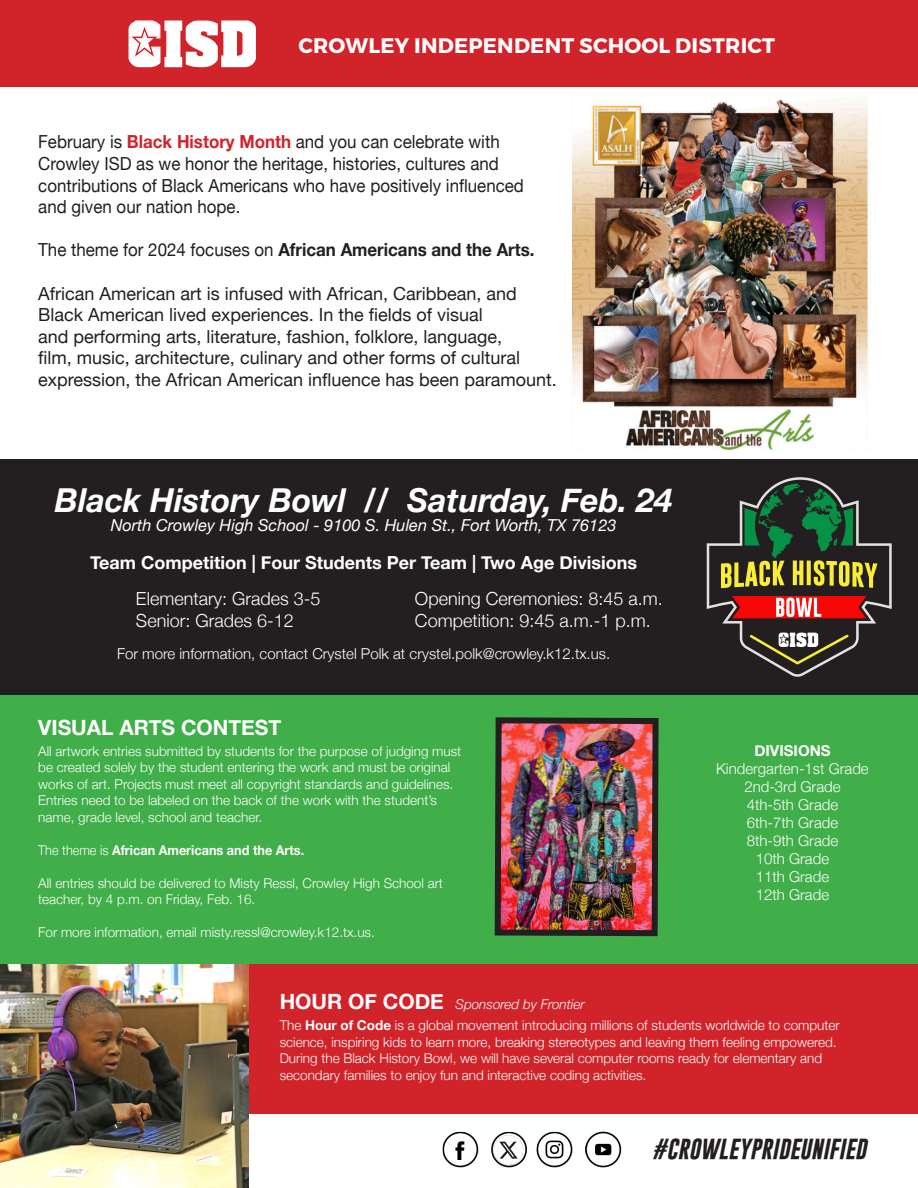
<style>
.page{position:relative;width:918px;height:1188px;background:#fff}
.page>*{position:absolute;margin:0;border:0;box-sizing:border-box;transform-origin:0 0}
.t1{font:italic 700 33px "Helvetica Neue";color:#fff}
.t2{font:700 21px "Montserrat";letter-spacing:.01em;color:#fff}
.t3{font:italic 700 21px "Gobold";color:#231f20}
.t4{font:700 21px "Helvetica Neue";color:#fff}
.t5{font:18px/21.6px "Helvetica Neue";color:#231f20}
.t6{font:18px/21.6px "Helvetica Neue";color:#231f20;scale:.94 1}
.t7{font:300 18px "Helvetica Neue";color:#fff}
.t8{font:700 18px "Helvetica Neue";color:#fff}
.t9{font:700 18px "Helvetica Neue";color:#231f20;scale:.94 1}
.t10{font:italic 16.5px "Helvetica Neue";color:#fff}
.t11{font:300 15px "Helvetica Neue";color:#fff}
.t12{font:700 15px "Helvetica Neue";color:#fff}
.t13{font:300 13.5px/16.5px "Helvetica Neue";color:#fff}
.t14{font:700 13.5px "Helvetica Neue";color:#fff;scale:.94 1}
.s1{font-weight:700;color:#d1232a}
.s2{font-weight:400}
.s3{font-weight:300}
.s4{font-weight:700;font-size:21px}
.s5{font-style:italic}
.s6{font-weight:700}
</style>
<div class="page">
<div style="left:0;top:459px;width:918px;height:236px;background:#231f20"></div>
<div style="left:0;top:695px;width:918px;height:288px;background:#40ae49"></div>
<div style="left:0;top:0;width:918px;height:86px;background:#d1232a"></div>
<svg style="left:129px;top:20px;width:127px;height:47px"></svg>
<svg style="left:707px;top:484px;width:185px;height:193px"></svg>
<div style="left:0;top:965px;width:918px;height:149px;background:#d1232a"></div>
<img style="left:0;top:965px;width:248px;height:223px">
<img style="left:442px;top:1131px;width:131px;height:37px">
<img style="left:585px;top:1131px;width:37px;height:37px">
<img style="left:494px;top:717px;width:165px;height:220px">
<img style="left:572px;top:99px;width:296px;height:350px">
<img style="left:492px;top:1134px;width:37px;height:33px">
<p class="t2" style="left:298px;top:32px;width:478px">CROWLEY INDEPENDENT SCHOOL DISTRICT</p>
<p class="t6" style="left:38px;top:132px;width:518px">February is <span class="s1">Black History Month</span> and you can celebrate with<br>Crowley ISD as we honor the heritage, histories, cultures and contributions of Black Americans who have positively influenced</p>
<p class="t6" style="left:38px;top:197px;width:217px">and given our nation hope.</p>
<p class="t9" style="left:38px;top:236px;width:530px"><span class="s2">The theme for 2024 focuses on</span> African Americans and the Arts.</p>
<p class="t5" style="left:38px;top:283px;width:480px">African American art is infused with African, Caribbean, and</p>
<p class="t5" style="left:38px;top:305px;width:446px">Black American lived experiences. In the fields of visual</p>
<p class="t5" style="left:38px;top:327px;width:520px">and performing arts, literature, fashion, folklore, language,<br>film, music, architecture, culinary and other forms of cultural expression, the African American influence has been paramount.</p>
<p class="t1" style="left:55px;top:474px;width:619px">Black History Bowl // Saturday, Feb. 24</p>
<p class="t10" style="left:111px;top:514px;width:507px">North Crowley High School - 9100 S. Hulen St., Fort Worth, TX 76123</p>
<p class="t8" style="left:90px;top:548px;width:548px">Team Competition | Four Students Per Team | Two Age Divisions</p>
<p class="t7" style="left:136px;top:584px;width:186px">Elementary: Grades 3-5</p>
<p class="t7" style="left:415px;top:584px;width:249px">Opening Ceremonies: 8:45 a.m.</p>
<p class="t7" style="left:136px;top:606px;width:159px">Senior: Grades 6-12</p>
<p class="t7" style="left:415px;top:606px;width:237px">Competition: 9:45 a.m.-1 p.m.</p>
<p class="t11" style="left:117px;top:642px;width:495px">For more information, contact Crystel Polk at crystel.polk@crowley.k12.tx.us.</p>
<p class="t4" style="left:38px;top:711px;width:245px">VISUAL ARTS CONTEST</p>
<p class="t13" style="left:38px;top:742px;width:425px">All artwork entries submitted by students for the purpose of judging must be created solely by the student entering the work and must be original works of art. Projects must meet all copyright standards and guidelines.<br>Entries need to be labeled on the back of the work with the student’s name, grade level, school and teacher.</p>
<p class="t14" style="left:38px;top:839px;width:284px"><span class="s3">The theme is</span> African Americans and the Arts.</p>
<p class="t13" style="left:38px;top:874px;width:406px">All entries should be delivered to Misty Ressl, Crowley High School art teacher, by 4 p.m. on Friday, Feb. 16.</p>
<p class="t13" style="left:38px;top:923px;width:338px">For more information, email misty.ressl@crowley.k12.tx.us.</p>
<p class="t12" style="left:754px;top:739px;width:78px">DIVISIONS</p>
<p class="t11" style="left:716px;top:757px;width:154px">Kindergarten-1st Grade</p>
<p class="t11" style="left:744px;top:775px;width:98px">2nd-3rd Grade</p>
<p class="t11" style="left:747px;top:793px;width:93px">4th-5th Grade</p>
<p class="t11" style="left:747px;top:811px;width:93px">6th-7th Grade</p>
<p class="t11" style="left:747px;top:829px;width:93px">8th-9th Grade</p>
<p class="t11" style="left:756px;top:847px;width:75px">10th Grade</p>
<p class="t11" style="left:756px;top:865px;width:75px">11th Grade</p>
<p class="t11" style="left:756px;top:883px;width:75px">12th Grade</p>
<p class="t13" style="left:280px;top:993px;width:562px;line-height:21px"><span class="s4">HOUR OF CODE</span> <span class="s5">Sponsored by Frontier<br></span>The <span class="s6">Hour of Code</span> is a global movement introducing millions of students worldwide to computer</p>
<p class="t13" style="left:280px;top:1033px;width:558px">science, inspiring kids to learn more, breaking stereotypes and leaving them feeling empowered.<br>During the Black History Bowl, we will have several computer rooms ready for elementary and secondary families to enjoy fun and interactive coding activities.</p>
<p class="t3" style="left:652px;top:1136px;width:216px">#CROWLEYPRIDEUNIFIED</p>
</div>
